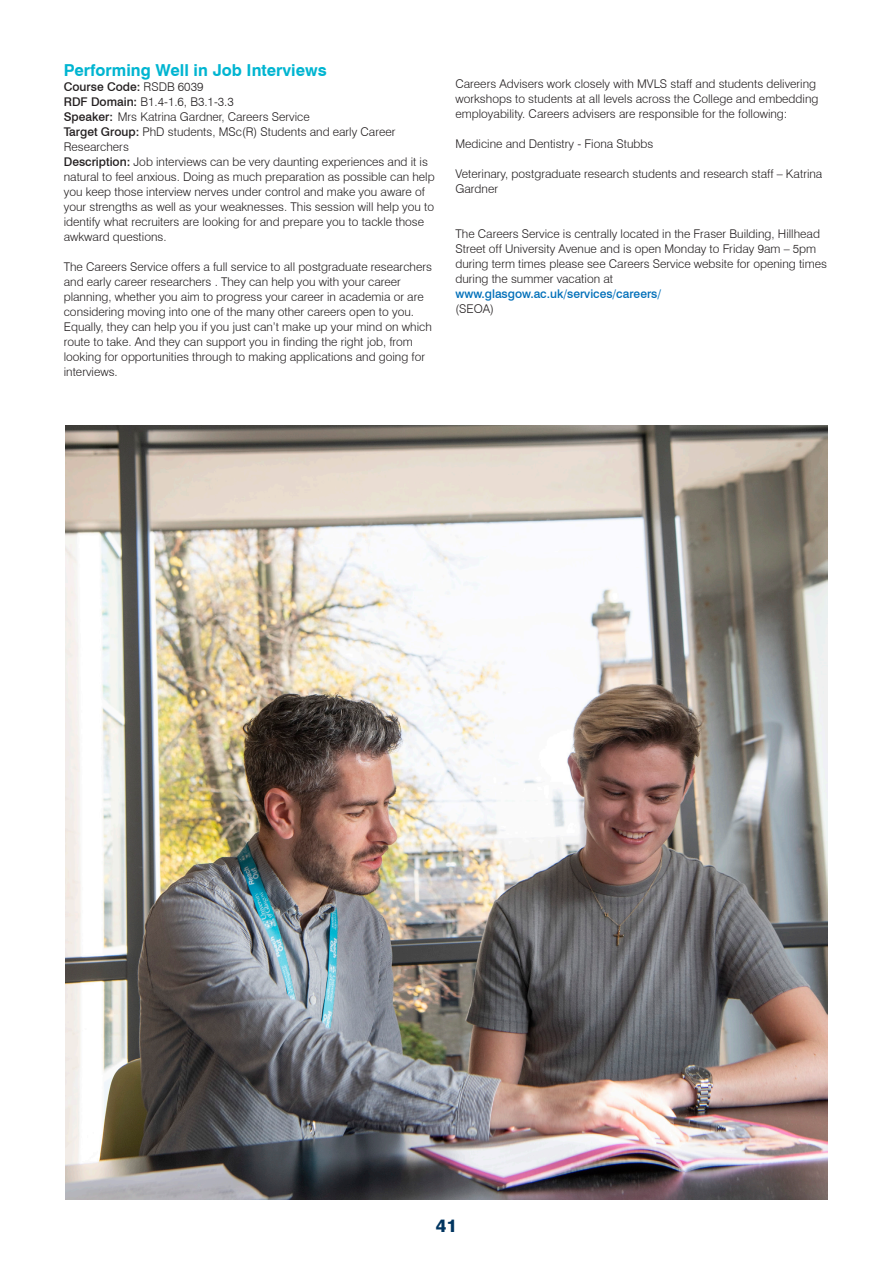
<style>
.page{position:relative;width:893px;height:1263px;background:#fff}
.page>*{position:absolute;margin:0;border:0;box-sizing:border-box;transform-origin:0 0}
.t1{font:800 18px "Swiss 721 BT";color:#003560}
.t2{font:700 16.5px "Swiss 721 BT";color:#00b5d1}
.t3{font:300 12px/15px "Swiss 721 BT";color:#231f20}
.t4{font:500 12px "Swiss 721 BT";color:#231f20}
.s1{font-weight:300}
.s2{font-weight:500}
.s3{font-weight:500;color:#006fb9}
</style>
<div class="page">
<img style="left:66px;top:425px;width:761px;height:774px">
<p class="t2" style="left:64px;top:60px;width:265px">Performing Well in Job Interviews</p>
<p class="t4" style="left:64px;top:80px;width:141px">Course Code: <span class="s1">RSDB 6039</span></p>
<p class="t3" style="left:64px;top:94px;width:172px"><span class="s2">RDF Domain:</span> B1.4-1.6, B3.1-3.3</p>
<p class="t3" style="left:64px;top:109px;width:247px"><span class="s2">Speaker:</span> Mrs Katrina Gardner, Careers Service</p>
<p class="t3" style="left:64px;top:124px;width:333px"><span class="s2">Target Group:</span> PhD students, MSc(R) Students and early Career<br>Researchers</p>
<p class="t3" style="left:64px;top:154px;width:372px"><span class="s2">Description:</span> Job interviews can be very daunting experiences and it is natural to feel anxious. Doing as much preparation as possible can help you keep those interview nerves under control and make you aware of your strengths as well as your weaknesses. This session will help you to identify what recruiters are looking for and prepare you to tackle those awkward questions.</p>
<p class="t3" style="left:64px;top:259px;width:370px">The Careers Service offers a full service to all postgraduate researchers and early career researchers . They can help you with your career planning, whether you aim to progress your career in academia or are considering moving into one of the many other careers open to you.<br>Equally, they can help you if you just can’t make up your mind on which route to take. And they can support you in finding the right job, from looking for opportunities through to making applications and going for interviews.</p>
<p class="t3" style="left:455px;top:76px;width:364px">Careers Advisers work closely with MVLS staff and students delivering workshops to students at all levels across the College and embedding employability. Careers advisers are responsible for the following:</p>
<p class="t3" style="left:455px;top:136px;width:199px">Medicine and Dentistry - Fiona Stubbs</p>
<p class="t3" style="left:455px;top:166px;width:368px">Veterinary, postgraduate research students and research staff – Katrina<br>Gardner</p>
<p class="t3" style="left:455px;top:226px;width:373px">The Careers Service is centrally located in the Fraser Building, Hillhead Street off University Avenue and is open Monday to Friday 9am – 5pm during term times please see Careers Service website for opening times during the summer vacation at<br><span class="s3">www.glasgow.ac.uk/services/careers/</span></p>
<p class="t3" style="left:455px;top:301px;width:40px">(SEOA)</p>
<h1 class="t1" style="left:436px;top:1215px;width:23px">41</h1>
</div>
